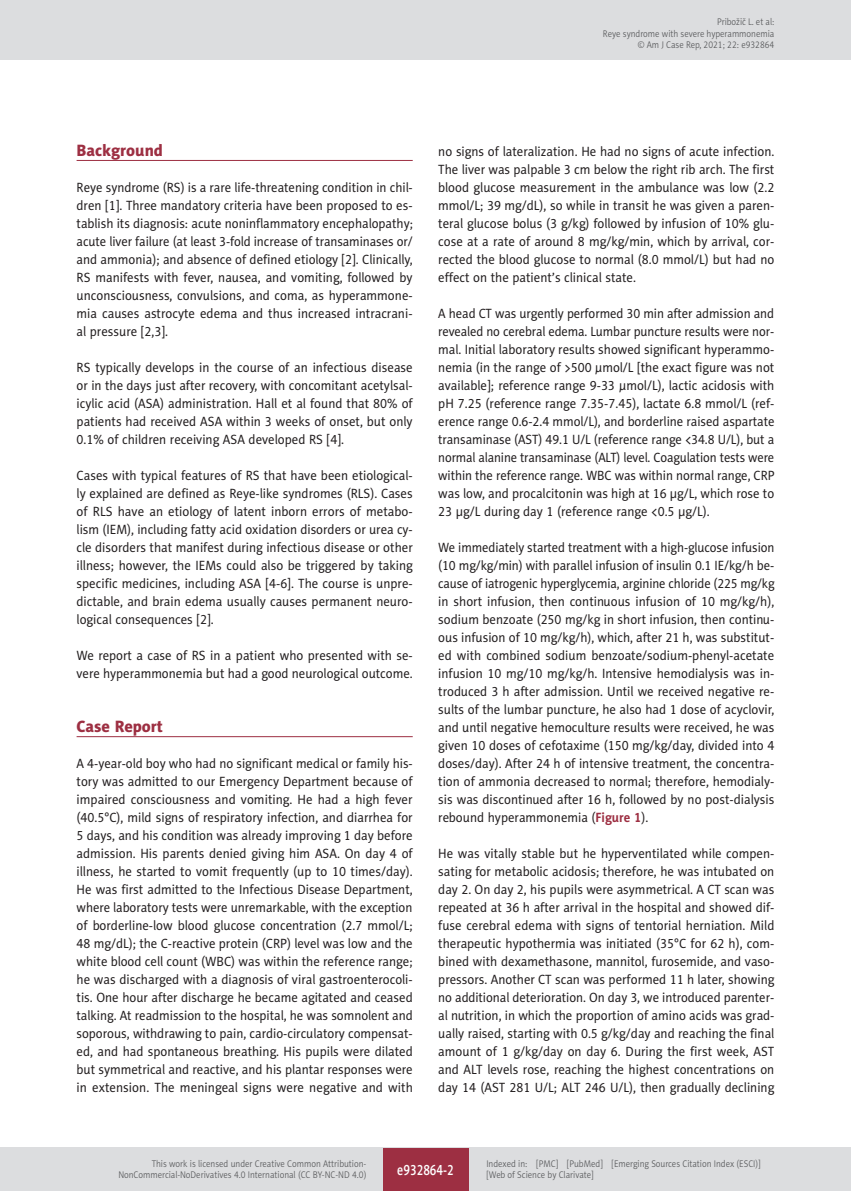
<style>
.page{position:relative;width:851px;height:1191px;background:#fff}
.page>*{position:absolute;margin:0;border:0;box-sizing:border-box;transform-origin:0 0}
.AJCR_Headline_1{font:16.5px "Naomi Sans EFN Heavy";color:#9d2f42}
.AJCR_e-PAGINA{font:15px "Naomi Sans EFN Medium";color:#fff;scale:.8 1}
.AJCR_Body{font:13.5px/18px "Naomi Sans EFN";color:#231f20;text-align:justify;scale:.94 1}
.AJCR_Body-2{font:13.5px/18px "Naomi Sans EFN";color:#231f20;text-align:justify;scale:.95 1}
.AJCR_Body-3{font:13.5px/18px "Naomi Sans EFN";color:#231f20;text-align:justify;scale:.93 1}
.AJCR_pagina_zywa{font:9.75px/11.2px "Naomi Sans EFN Light";color:#57585a;text-align:right;scale:.9 1}
.AJCR_pagina_sygnatur{font:9.75px "Naomi Sans EFN Light";color:#57585a;scale:.9 1}
.s1{font-weight:700;color:#9d2f42}
</style>
<div class="page">
<hr style="left:77px;top:160px;width:335px;height:1px;background:#9d2f42">
<hr style="left:77px;top:736px;width:335px;height:1px;background:#9d2f42">
<div style="left:0;top:0;width:850px;height:60px;background:#dcdddf"></div>
<hr style="left:850px;top:0;width:1px;height:60px;background:#dcdddf">
<div style="left:0;top:1148px;width:850px;height:43px;background:#dcdddf"></div>
<div style="left:383px;top:1147px;width:85px;height:43px;background:#9d2f42"></div>
<p class="AJCR_pagina_zywa" style="left:603px;top:16px;width:192px">Pribožič L. et al:<br>Reye syndrome with severe hyperammonemia</p>
<p class="AJCR_pagina_sygnatur" style="left:637px;top:39px;width:153px">© Am J Case Rep, 2021; 22: e932864</p>
<p class="AJCR_Headline_1" style="left:77px;top:140px;width:88px">Background</p>
<p class="AJCR_Body" style="left:77px;top:178px;width:359px">Reye syndrome (RS) is a rare life-threatening condition in chil&shy;dren [1]. Three mandatory criteria have been proposed to es&shy;tablish its diagnosis: acute noninflammatory encephalopathy; acute liver failure (at least 3-fold increase of transaminases or/ and ammonia); and absence of defined etiology [2]. Clinically, RS manifests with fever, nausea, and vomiting, followed by unconsciousness, convulsions, and coma, as hyperammone&shy;mia causes astrocyte edema and thus increased intracrani&shy;al pressure [2,3].</p>
<p class="AJCR_Body-2" style="left:77px;top:358px;width:355px">RS typically develops in the course of an infectious disease or in the days just after recovery, with concomitant acetylsal&shy;icylic acid (ASA) administration. Hall et al found that 80% of patients had received ASA within 3 weeks of onset, but only 0.1% of children receiving ASA developed RS [4].</p>
<p class="AJCR_Body-2" style="left:77px;top:466px;width:355px">Cases with typical features of RS that have been etiological&shy;ly explained are defined as Reye-like syndromes (RLS). Cases of RLS have an etiology of latent inborn errors of metabo&shy;lism (IEM), including fatty acid oxidation disorders or urea cy&shy;cle disorders that manifest during infectious disease or other illness; however, the IEMs could also be triggered by taking specific medicines, including ASA [4-6]. The course is unpre&shy;dictable, and brain edema usually causes permanent neuro&shy;logical consequences [2].</p>
<p class="AJCR_Body-2" style="left:77px;top:646px;width:355px">We report a case of RS in a patient who presented with se&shy;vere hyperammonemia but had a good neurological outcome.</p>
<p class="AJCR_Headline_1" style="left:77px;top:716px;width:88px">Case Report</p>
<p class="AJCR_Body" style="left:77px;top:754px;width:359px">A 4-year-old boy who had no significant medical or family his&shy;tory was admitted to our Emergency Department because of impaired consciousness and vomiting. He had a high fever (40.5°C), mild signs of respiratory infection, and diarrhea for 5 days, and his condition was already improving 1 day before admission. His parents denied giving him ASA. On day 4 of illness, he started to vomit frequently (up to 10 times/day).<br>He was first admitted to the Infectious Disease Department, where laboratory tests were unremarkable, with the exception of borderline-low blood glucose concentration (2.7 mmol/L; 48 mg/dL); the C-reactive protein (CRP) level was low and the white blood cell count (WBC) was within the reference range; he was discharged with a diagnosis of viral gastroenterocoli&shy;tis. One hour after discharge he became agitated and ceased talking. At readmission to the hospital, he was somnolent and soporous, withdrawing to pain, cardio-circulatory compensat&shy;ed, and had spontaneous breathing. His pupils were dilated but symmetrical and reactive, and his plantar responses were in extension. The meningeal signs were negative and with</p>
<p class="AJCR_Body-2" style="left:438px;top:142px;width:355px">no signs of lateralization. He had no signs of acute infection.<br>The liver was palpable 3 cm below the right rib arch. The first blood glucose measurement in the ambulance was low (2.2 mmol/L; 39 mg/dL), so while in transit he was given a paren&shy;teral glucose bolus (3 g/kg) followed by infusion of 10% glu&shy;cose at a rate of around 8 mg/kg/min, which by arrival, cor&shy;rected the blood glucose to normal (8.0 mmol/L) but had no effect on the patient’s clinical state.</p>
<p class="AJCR_Body" style="left:438px;top:304px;width:359px">A head CT was urgently performed 30 min after admission and revealed no cerebral edema. Lumbar puncture results were nor&shy;mal. Initial laboratory results showed significant hyperammo&shy;nemia (in the range of &gt;500 µmol/L [the exact figure was not available]; reference range 9-33 µmol/L), lactic acidosis with pH 7.25 (reference range 7.35-7.45), lactate 6.8 mmol/L (ref&shy;erence range 0.6-2.4 mmol/L), and borderline raised aspartate transaminase (AST) 49.1 U/L (reference range &lt;34.8 U/L), but a normal alanine transaminase (ALT) level. Coagulation tests were within the reference range. WBC was within normal range, CRP was low, and procalcitonin was high at 16 μg/L, which rose to 23 μg/L during day 1 (reference range &lt;0.5 μg/L).</p>
<p class="AJCR_Body-3" style="left:438px;top:538px;width:363px">We immediately started treatment with a high-glucose infusion (10 mg/kg/min) with parallel infusion of insulin 0.1 IE/kg/h be&shy;cause of iatrogenic hyperglycemia, arginine chloride (225 mg/kg in short infusion, then continuous infusion of 10 mg/kg/h), sodium benzoate (250 mg/kg in short infusion, then continu&shy;ous infusion of 10 mg/kg/h), which, after 21 h, was substitut&shy;ed with combined sodium benzoate/sodium-phenyl-acetate infusion 10 mg/10 mg/kg/h. Intensive hemodialysis was in&shy;troduced 3 h after admission. Until we received negative re&shy;sults of the lumbar puncture, he also had 1 dose of acyclovir, and until negative hemoculture results were received, he was given 10 doses of cefotaxime (150 mg/kg/day, divided into 4 doses/day). After 24 h of intensive treatment, the concentra&shy;tion of ammonia decreased to normal; therefore, hemodialy&shy;sis was discontinued after 16 h, followed by no post-dialysis rebound hyperammonemia (<span class="s1">Figure 1</span>).</p>
<p class="AJCR_Body-2" style="left:438px;top:844px;width:355px">He was vitally stable but he hyperventilated while compen&shy;sating for metabolic acidosis; therefore, he was intubated on day 2. On day 2, his pupils were asymmetrical. A CT scan was repeated at 36 h after arrival in the hospital and showed dif&shy;fuse cerebral edema with signs of tentorial herniation. Mild therapeutic hypothermia was initiated (35°C for 62 h), com&shy;bined with dexamethasone, mannitol, furosemide, and vaso&shy;pressors. Another CT scan was performed 11 h later, showing no additional deterioration. On day 3, we introduced parenter&shy;al nutrition, in which the proportion of amino acids was grad&shy;ually raised, starting with 0.5 g/kg/day and reaching the final amount of 1 g/kg/day on day 6. During the first week, AST and ALT levels rose, reaching the highest concentrations on day 14 (AST 281 U/L; ALT 246 U/L), then gradually declining</p>
<p class="AJCR_pagina_zywa" style="left:118px;top:1158px;width:277px">This work is licensed under Creative Common Attribution-<br>NonCommercial-NoDerivatives 4.0 International (CC BY-NC-ND 4.0)</p>
<p class="AJCR_e-PAGINA" style="left:397px;top:1160px;width:72px">e932864-2</p>
<p class="AJCR_pagina_zywa" style="left:486px;top:1158px;width:306px;text-align:left">Indexed in: [PMC] [PubMed] [Emerging Sources Citation Index (ESCI)] [Web of Science by Clarivate]</p>
</div>
